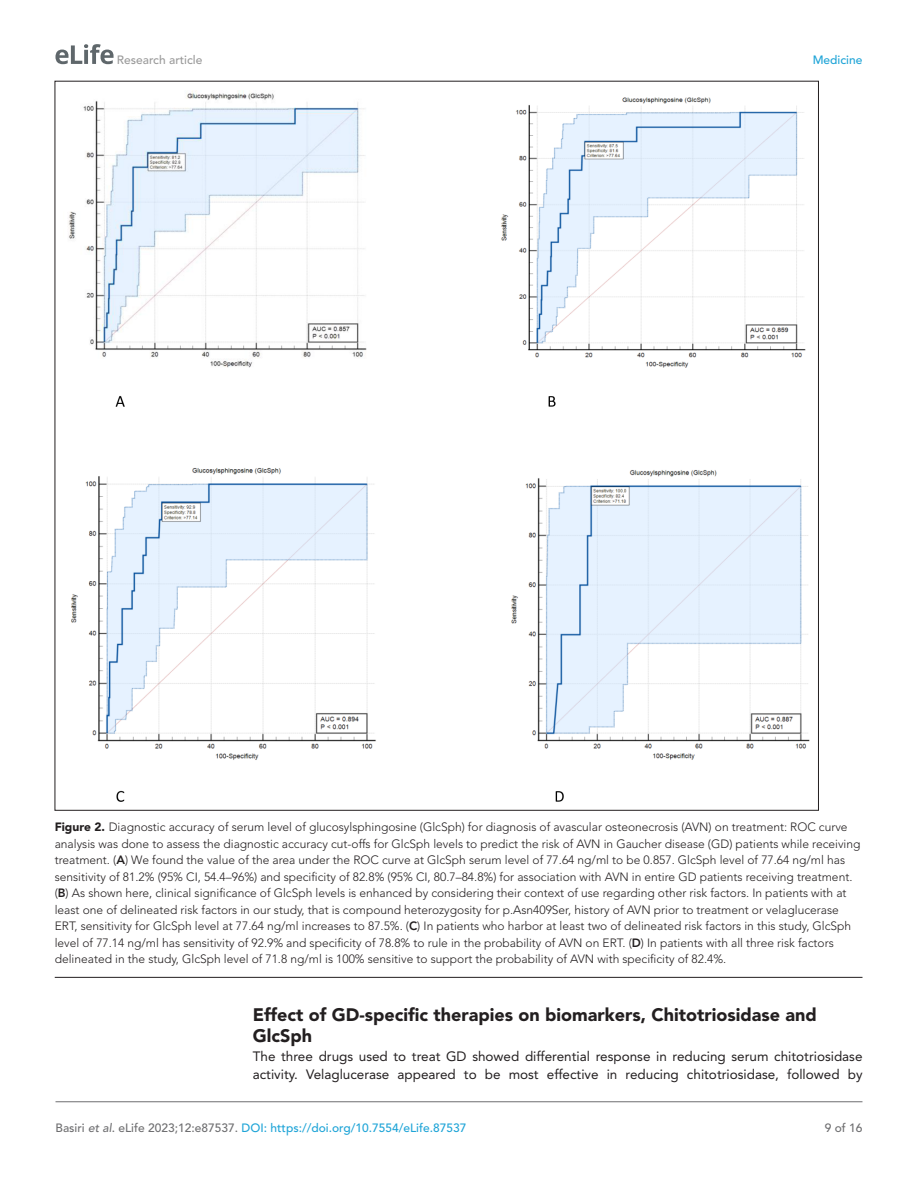
<style>
.page{position:relative;width:918px;height:1188px;background:#fff}
.page>*{position:absolute;margin:0;border:0;box-sizing:border-box;transform-origin:0 0}
.t1{font:900 18px/21px "Avenir LT Std";color:#231f20}
.t2{font:13.5px/18px "Avenir LT Std";color:#231f20}
.t3{font:300 12px/16.5px "Avenir LT Std";color:#231f20}
.t4{font:500 12px "Avenir LT Std";color:#1ea4d7}
.t5{font:500 12px "Avenir LT Std";color:#9a9a9a}
.t6{font:500 12px "Avenir LT Std";color:#6e6e70}
.s1{font-weight:900}
.s2{font-weight:800}
.s3{color:#6e6e70}
.s4{font-style:italic;color:#6e6e70}
</style>
<div class="page">
<svg style="left:55px;top:44px;width:59px;height:20px"></svg>
<hr style="left:56px;top:1101px;width:806px;height:1px;background:#6e6e70">
<hr style="left:55px;top:977px;width:807px;height:1px;background:#231f20">
<img style="left:68px;top:90px;width:741px;height:711px">
<p class="t5" style="left:117px;top:53px;width:87px">Research article</p>
<p class="t4" style="left:813px;top:53px;width:51px">Medicine</p>
<p class="t3" style="left:55px;top:819px;width:807px"><span class="s1">Figure 2.</span> Diagnostic accuracy of serum level of glucosylsphingosine (GlcSph) for diagnosis of avascular osteonecrosis (AVN) on treatment: ROC curve analysis was done to assess the diagnostic accuracy cut-offs for GlcSph levels to predict the risk of AVN in Gaucher disease (GD) patients while receiving treatment. (<span class="s2">A</span>) We found the value of the area under the ROC curve at GlcSph serum level of 77.64 ng/ml to be 0.857. GlcSph level of 77.64 ng/ml has sensitivity of 81.2% (95% CI, 54.4–96%) and specificity of 82.8% (95% CI, 80.7–84.8%) for association with AVN in entire GD patients receiving treatment. (<span class="s2">B</span>) As shown here, clinical significance of GlcSph levels is enhanced by considering their context of use regarding other risk factors. In patients with at least one of delineated risk factors in our study, that is compound heterozygosity for p.Asn409Ser, history of AVN prior to treatment or velaglucerase ERT, sensitivity for GlcSph level at 77.64 ng/ml increases to 87.5%. (<span class="s2">C</span>) In patients who harbor at least two of delineated risk factors in this study, GlcSph level of 77.14 ng/ml has sensitivity of 92.9% and specificity of 78.8% to rule in the probability of AVN on ERT. (<span class="s2">D</span>) In patients with all three risk factors delineated in the study, GlcSph level of 71.8 ng/ml is 100% sensitive to support the probability of AVN with specificity of 82.4%.</p>
<h1 class="t1" style="left:253px;top:1004px;width:565px">Effect of GD-specific therapies on biomarkers, Chitotriosidase and<br>GlcSph</h1>
<p class="t2" style="left:253px;top:1048px;width:611px">The three drugs used to treat GD showed differential response in reducing serum chitotriosidase activity. Velaglucerase appeared to be most effective in reducing chitotriosidase, followed by</p>
<p class="t4" style="left:56px;top:1121px;width:413px"><span class="s3">Basiri</span> <span class="s4">et al</span><span class="s3">. eLife 2023;12:e87537.</span> DOI: https://doi.org/10.7554/eLife.87537</p>
<p class="t6" style="left:825px;top:1121px;width:39px">9 of 16</p>
</div>
